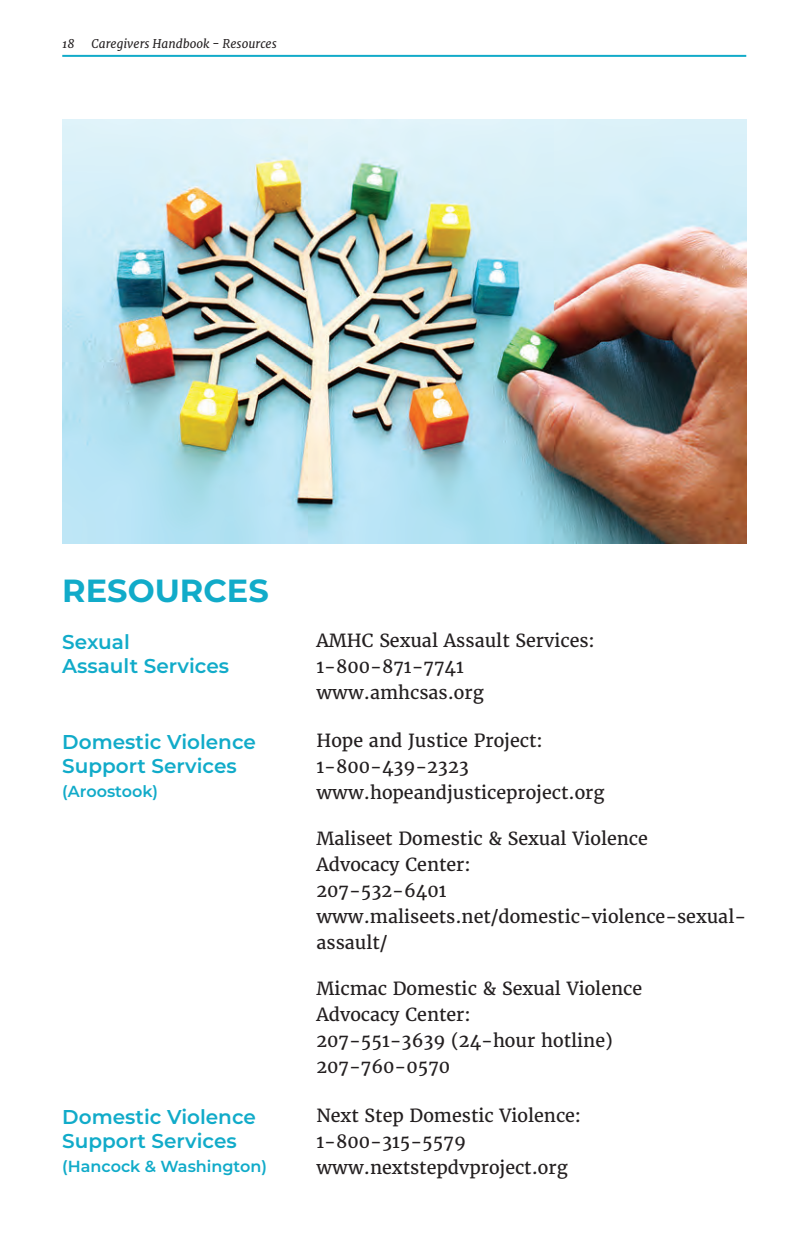
<style>
.page{position:relative;width:810px;height:1242px;background:#fff}
.page>*{position:absolute;margin:0;border:0;box-sizing:border-box;transform-origin:0 0}
.t1{font:700 32px "Montserrat";color:#11abc9}
.t2{font:600 20px/24px "Montserrat";color:#11abc9}
.t3{font:18px/26px "Merriweather";color:#231f20}
.t4{font:600 16px "Montserrat";color:#11abc9}
.t5{font:italic 12px "Merriweather";color:#231f20}
</style>
<div class="page">
<hr style="left:62px;top:55px;width:684px;height:2px;background:#11abc9">
<img style="left:62px;top:119px;width:684px;height:425px">
<p class="t5" style="left:62px;top:36px;width:14px">18</p>
<p class="t5" style="left:92px;top:36px;width:187px">Caregivers Handbook - Resources</p>
<h1 class="t1" style="left:62px;top:567px;width:208px">RESOURCES</h1>
<p class="t2" style="left:62px;top:629px;width:168px">Sexual<br>Assault Services</p>
<p class="t3" style="left:316px;top:628px;width:280px">AMHC Sexual Assault Services:<br>1-800-871-7741 www.amhcsas.org</p>
<p class="t2" style="left:62px;top:729px;width:195px">Domestic Violence<br>Support Services</p>
<p class="t4" style="left:62px;top:780px;width:97px">(Aroostook)</p>
<p class="t2" style="left:62px;top:1104px;width:195px">Domestic Violence<br>Support Services</p>
<p class="t4" style="left:62px;top:1155px;width:206px">(Hancock &amp; Washington)</p>
<p class="t3" style="left:316px;top:728px;width:290px">Hope and Justice Project:<br>1-800-439-2323 www.hopeandjusticeproject.org</p>
<p class="t3" style="left:316px;top:826px;width:431px">Maliseet Domestic &amp; Sexual Violence<br>Advocacy Center:<br>207-532-6401 www.maliseets.net/domestic-violence-sexual&shy;assault/</p>
<p class="t3" style="left:316px;top:976px;width:327px">Micmac Domestic &amp; Sexual Violence<br>Advocacy Center:<br>207-551-3639 (24-hour hotline)<br>207-760-0570</p>
<p class="t3" style="left:317px;top:1103px;width:266px">Next Step Domestic Violence:<br>1-800-315-5579 www.nextstepdvproject.org</p>
</div>
